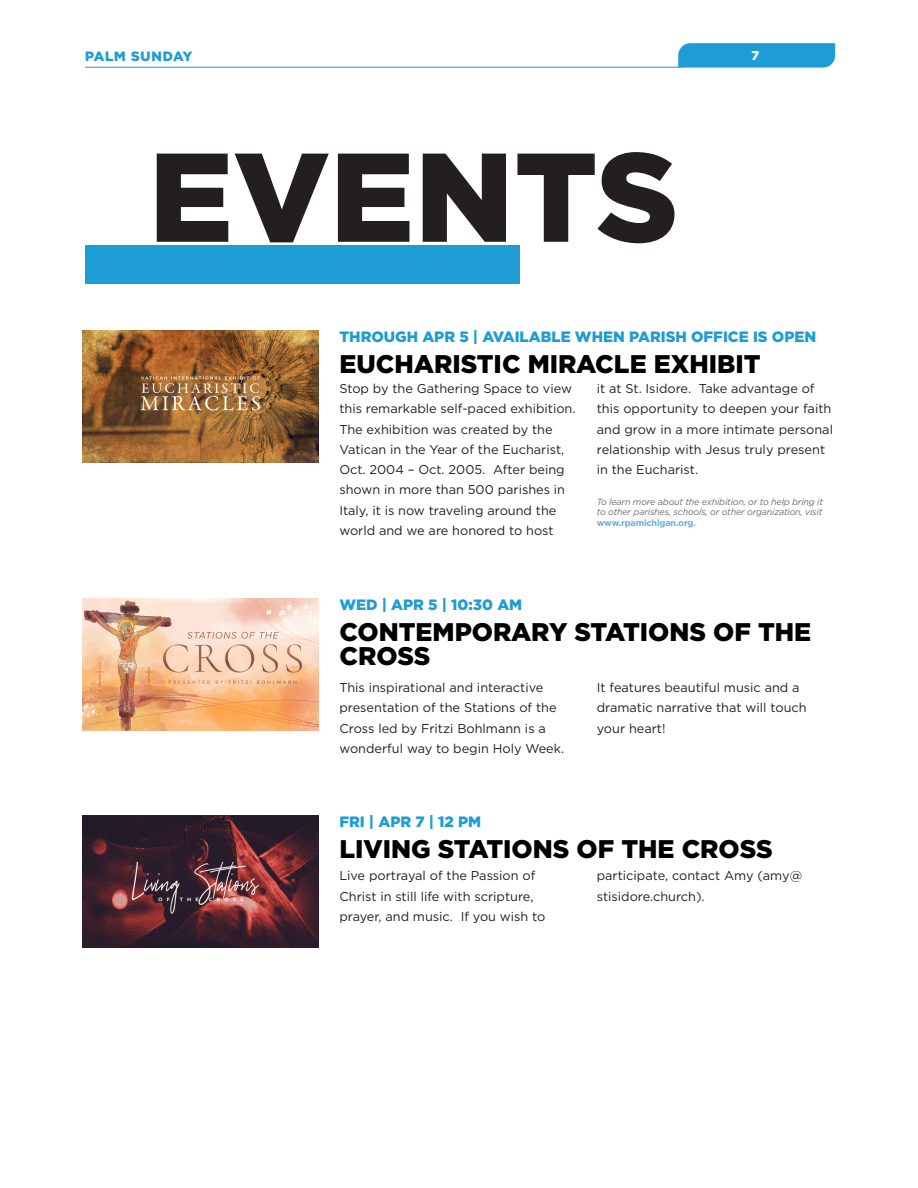
<style>
.page{position:relative;width:918px;height:1188px;background:#fff}
.page>*{position:absolute;margin:0;border:0;box-sizing:border-box;transform-origin:0 0}
.H1_Big{font:900 126px "Gotham";letter-spacing:.005em;color:#231f20}
.Event_Title{font:900 25.5px/24px "Gotham";color:#000}
.Event_Date{font:900 15px "Gotham";color:#1d9dd3}
.t1{font:900 13.5px "Gotham";color:#1d9dd3}
.t2{font:12.75px/20.2px "Gotham";color:#231f20}
.t3{font:900 12.75px "Gotham";color:#fff}
.Small_Detail_Footnot{font:italic 9px/10.5px "Gotham";letter-spacing:-.02em;color:#6e6b6d;text-align:justify}
.s1{font-weight:700;font-style:normal;color:#67b0dc}
</style>
<div class="page">
<hr style="left:85px;top:67px;width:596px;height:1px;background:#1d9dd3">
<svg style="left:678px;top:43px;width:157px;height:25px;background:#26a1d4"></svg>
<div style="left:85px;top:246px;width:435px;height:38px;background:#1d9dd3"></div>
<img style="left:83px;top:330px;width:235px;height:133px">
<img style="left:83px;top:815px;width:235px;height:132px">
<img style="left:83px;top:598px;width:235px;height:133px">
<p class="t1" style="left:85px;top:47px;width:109px">PALM SUNDAY</p>
<p class="t3" style="left:752px;top:46px;width:9px">7</p>
<p class="H1_Big" style="left:149px;top:110px;width:531px">EVENTS</p>
<p class="Event_Date" style="left:339px;top:327px;width:478px">THROUGH APR 5 | AVAILABLE WHEN PARISH OFFICE IS OPEN</p>
<p class="Event_Title" style="left:339px;top:352px;width:423px">EUCHARISTIC MIRACLE EXHIBIT</p>
<p class="t2" style="left:339px;top:378px;width:238px">Stop by the Gathering Space to view this remarkable self-paced exhibition.<br>The exhibition was created by the Vatican in the Year of the Eucharist, Oct. 2004 – Oct. 2005. After being shown in more than 500 parishes in Italy, it is now traveling around the world and we are honored to host</p>
<p class="t2" style="left:597px;top:378px;width:238px">it at St. Isidore. Take advantage of this opportunity to deepen your faith and grow in a more intimate personal relationship with Jesus truly present in the Eucharist.</p>
<p class="Small_Detail_Footnot" style="left:597px;top:496px;width:228px">To learn more about the exhibition, or to help bring it to other parishes, schools, or other organization, visit <span class="s1">www.rpamichigan.org.</span></p>
<p class="Event_Date" style="left:339px;top:595px;width:184px">WED | APR 5 | 10:30 AM</p>
<p class="Event_Title" style="left:339px;top:620px;width:473px">CONTEMPORARY STATIONS OF THE<br>CROSS</p>
<p class="t2" style="left:339px;top:677px;width:226px">This inspirational and interactive presentation of the Stations of the Cross led by Fritzi Bohlmann is a wonderful way to begin Holy Week.</p>
<p class="t2" style="left:597px;top:677px;width:211px">It features beautiful music and a dramatic narrative that will touch your heart!</p>
<p class="Event_Date" style="left:339px;top:811px;width:143px">FRI | APR 7 | 12 PM</p>
<p class="Event_Title" style="left:339px;top:837px;width:435px">LIVING STATIONS OF THE CROSS</p>
<p class="t2" style="left:339px;top:865px;width:208px">Live portrayal of the Passion of<br>Christ in still life with scripture, prayer, and music. If you wish to</p>
<p class="t2" style="left:597px;top:865px;width:207px">participate, contact Amy (amy@ stisidore.church).</p>
</div>
